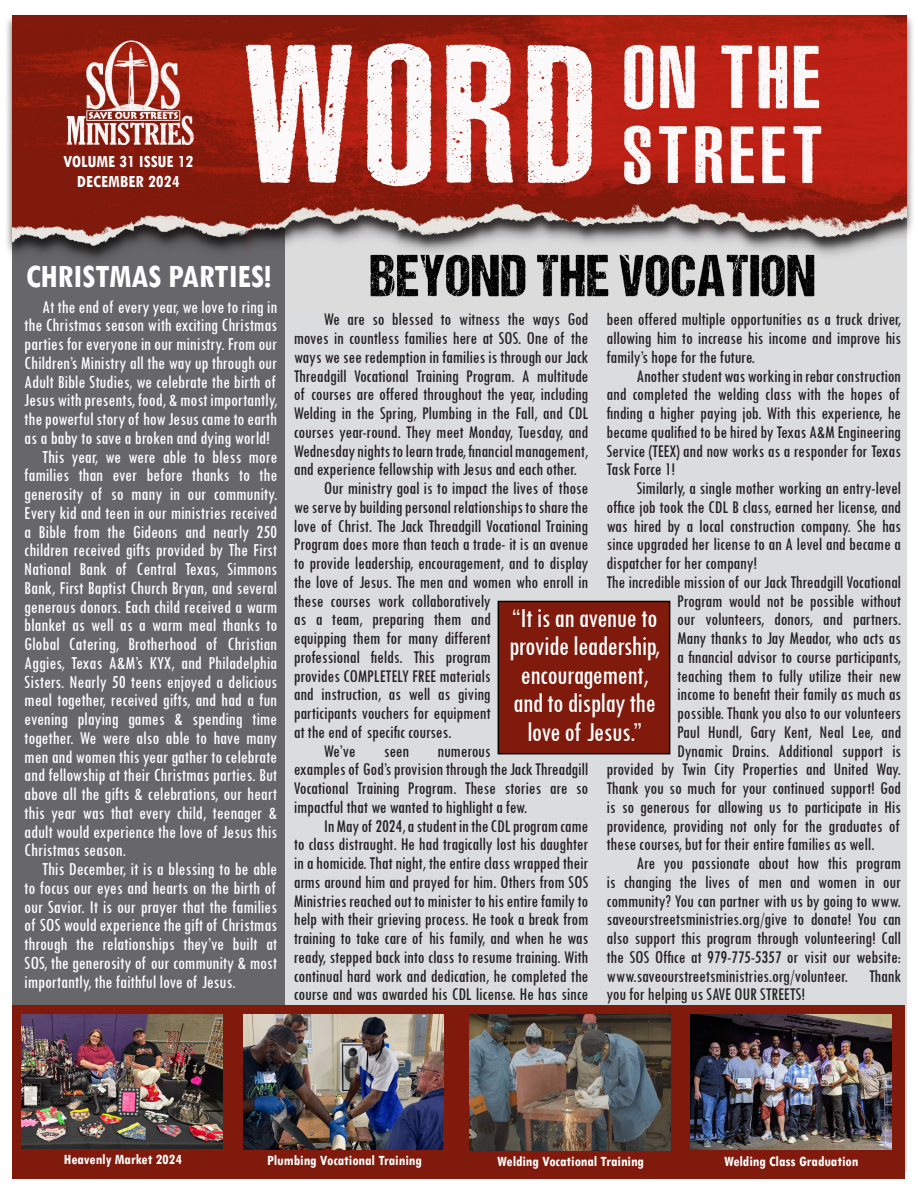
<style>
.page{position:relative;width:918px;height:1188px;background:#fff}
.page>*{position:absolute;margin:0;border:0;box-sizing:border-box;transform-origin:0 0}
.t1{font:700 condensed 34.5px "Tw Cen";letter-spacing:-.01em;color:#fff}
.t2{font:condensed 28.5px/28.5px "Tw Cen";letter-spacing:-.02em;color:#fff;text-align:center}
.t3{font:condensed 19.05px/18.8px "Tw Cen";letter-spacing:-.005em;color:#fff;text-align:justify}
.t4{font:condensed 18.6px/18.8px "Tw Cen";letter-spacing:-.01em;color:#231f20;text-align:justify}
.t5{font:700 condensed 18px "Tw Cen";color:#fff}
.t6{font:700 condensed 15px "Tw Cen";color:#fff}
</style>
<div class="page">
<div style="left:12px;top:15px;width:894px;height:1157px;background:#dbdcde"></div>
<img style="left:370px;top:271px;width:445px;height:26px">
<div style="left:12px;top:192px;width:273px;height:821px;background:#67676a"></div>
<div style="left:5px;top:13px;width:911px;height:258px;background:#231f20;opacity:.75"></div>
<img style="left:12px;top:15px;width:894px;height:245px">
<div style="left:498px;top:601px;width:172px;height:153px;background:#7f1a0c;border:2px solid #000"></div>
<div style="left:12px;top:1005px;width:893px;height:173px;background:#7f1a0c"></div>
<img style="left:243px;top:1014px;width:201px;height:136px">
<img style="left:21px;top:1014px;width:201px;height:135px">
<img style="left:690px;top:1014px;width:201px;height:136px">
<img style="left:470px;top:1014px;width:200px;height:136px">
<p class="t5" style="left:63px;top:151px;width:132px">VOLUME 31 ISSUE 12</p>
<p class="t5" style="left:77px;top:170px;width:104px">DECEMBER 2024</p>
<p class="t1" style="left:26px;top:255px;width:247px">CHRISTMAS PARTIES!</p>
<p class="t3" style="left:24px;top:297px;width:255px;text-indent:18px">At the end of every year, we love to ring in the Christmas season with exciting Christmas parties for everyone in our ministry. From our Children’s Ministry all the way up through our Adult Bible Studies, we celebrate the birth of Jesus with presents, food, &amp; most importantly, the powerful story of how Jesus came to earth as a baby to save a broken and dying world!</p>
<p class="t3" style="left:24px;top:447px;width:255px;text-indent:18px">This year, we were able to bless more families than ever before thanks to the generosity of so many in our community.<br>Every kid and teen in our ministries received a Bible from the Gideons and nearly 250 children received gifts provided by The First National Bank of Central Texas, Simmons Bank, First Baptist Church Bryan, and several generous donors. Each child received a warm blanket as well as a warm meal thanks to Global Catering, Brotherhood of Christian Aggies, Texas A&amp;M’s KYX, and Philadelphia Sisters. Nearly 50 teens enjoyed a delicious meal together, received gifts, and had a fun evening playing games &amp; spending time together. We were also able to have many men and women this year gather to celebrate and fellowship at their Christmas parties. But above all the gifts &amp; celebrations, our heart this year was that every child, teenager &amp; adult would experience the love of Jesus this Christmas season.</p>
<p class="t3" style="left:24px;top:859px;width:254px;text-indent:18px">This December, it is a blessing to be able to focus our eyes and hearts on the birth of our Savior. It is our prayer that the families of SOS would experience the gift of Christmas through the relationships they’ve built at SOS, the generosity of our community &amp; most importantly, the faithful love of Jesus.</p>
<p class="t4" style="left:294px;top:310px;width:296px;text-indent:30px">We are so blessed to witness the ways God moves in countless families here at SOS. One of the ways we see redemption in families is through our Jack Threadgill Vocational Training Program. A multitude of courses are offered throughout the year, including Welding in the Spring, Plumbing in the Fall, and CDL courses year-round. They meet Monday, Tuesday, and Wednesday nights to learn trade, financial management, and experience fellowship with Jesus and each other.</p>
<p class="t4" style="left:294px;top:478px;width:296px;text-align:left;text-indent:30px">Our ministry goal is to impact the lives of those we serve by building personal relationships to share the love of Christ. The Jack Threadgill Vocational Training Program does more than teach a trade- it is an avenue to provide leadership, encouragement, and to display the love of Jesus. The men and women who enroll in these courses work collaboratively<br>as a team, preparing them and<br>equipping them for many different<br>professional fields. This program<br>provides COMPLETELY FREE materials<br>and instruction, as well as giving<br>participants vouchers for equipment<br>at the end of specific courses.</p>
<p class="t4" style="left:324px;top:741px;width:33px">We’ve</p>
<p class="t4" style="left:384px;top:741px;width:27px">seen</p>
<p class="t4" style="left:606px;top:310px;width:296px">been offered multiple opportunities as a truck driver, allowing him to increase his income and improve his family’s hope for the future.</p>
<p class="t4" style="left:606px;top:366px;width:296px;text-indent:30px">Another student was working in rebar construction and completed the welding class with the hopes of finding a higher paying job. With this experience, he became qualified to be hired by Texas A&amp;M Engineering Service (TEEX) and now works as a responder for Texas Task Force 1!</p>
<p class="t4" style="left:606px;top:478px;width:296px;text-indent:30px">Similarly, a single mother working an entry-level office job took the CDL B class, earned her license, and was hired by a local construction company. She has since upgraded her license to an A level and became a dispatcher for her company!</p>
<p class="t4" style="left:606px;top:572px;width:296px">The incredible mission of our Jack Threadgill Vocational</p>
<p class="t4" style="left:677px;top:591px;width:226px">Program would not be possible without</p>
<p class="t4" style="left:677px;top:610px;width:226px">our volunteers, donors, and partners.</p>
<p class="t4" style="left:677px;top:628px;width:225px">Many thanks to Jay Meador, who acts as</p>
<p class="t4" style="left:677px;top:647px;width:226px">a financial advisor to course participants,</p>
<p class="t4" style="left:677px;top:666px;width:226px">teaching them to fully utilize their new</p>
<p class="t4" style="left:677px;top:685px;width:226px">income to benefit their family as much as</p>
<p class="t4" style="left:677px;top:703px;width:225px">possible. Thank you also to our volunteers</p>
<p class="t4" style="left:677px;top:722px;width:226px">Paul Hundl, Gary Kent, Neal Lee, and</p>
<p class="t4" style="left:677px;top:741px;width:226px">Dynamic Drains. Additional support is</p>
<p class="t4" style="left:606px;top:760px;width:296px">provided by Twin City Properties and United Way.</p>
<p class="t4" style="left:606px;top:778px;width:296px">Thank you so much for your continued support! God</p>
<p class="t4" style="left:606px;top:797px;width:296px">is so generous for allowing us to participate in His</p>
<p class="t4" style="left:606px;top:816px;width:295px">providence, providing not only for the graduates of</p>
<p class="t4" style="left:606px;top:835px;width:270px">these courses, but for their entire families as well.</p>
<p class="t4" style="left:606px;top:853px;width:296px;text-indent:30px">Are you passionate about how this program is changing the lives of men and women in our community? You can partner with us by going to www. saveourstreetsministries.org/give to donate! You can also support this program through volunteering! Call the SOS Office at 979-775-5357 or visit our website: www.saveourstreetsministries.org/volunteer. Thank you for helping us SAVE OUR STREETS!</p>
<p class="t2" style="left:509px;top:603px;width:152px">“It is an avenue to provide leadership, encouragement, and to display the love of Jesus.”</p>
<p class="t4" style="left:294px;top:741px;width:296px;text-align:left;text-indent:144px">numerous<br>examples of God’s provision through the Jack Threadgill Vocational Training Program. These stories are so impactful that we wanted to highlight a few.</p>
<p class="t4" style="left:294px;top:816px;width:296px;text-indent:30px">In May of 2024, a student in the CDL program came to class distraught. He had tragically lost his daughter in a homicide. That night, the entire class wrapped their arms around him and prayed for him. Others from SOS Ministries reached out to minister to his entire family to help with their grieving process. He took a break from training to take care of his family, and when he was ready, stepped back into class to resume training. With continual hard work and dedication, he completed the course and was awarded his CDL license. He has since</p>
<p class="t6" style="left:64px;top:1151px;width:120px">Heavenly Market 2024</p>
<p class="t6" style="left:267px;top:1152px;width:156px">Plumbing Vocational Training</p>
<p class="t6" style="left:497px;top:1152px;width:148px">Welding Vocational Training</p>
<p class="t6" style="left:724px;top:1152px;width:136px">Welding Class Graduation</p>
</div>
